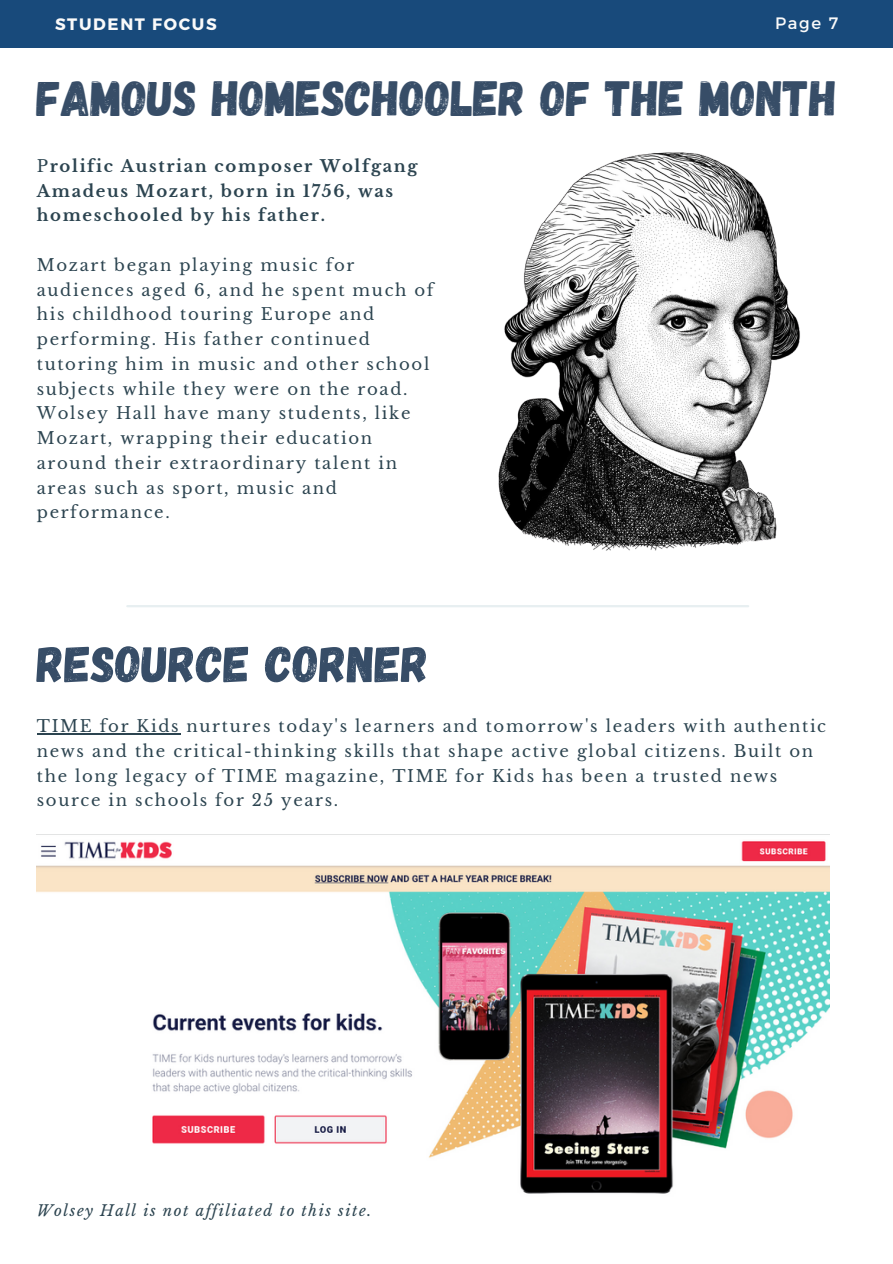
<style>
.page{position:relative;width:893px;height:1264px;background:#fff}
.page>*{position:absolute;margin:0;border:0;box-sizing:border-box;transform-origin:0 0}
.t1{font:51px "Gagalin";color:#374d67}
.t2{font:49.5px "Gagalin";color:#374d67}
.t3{font:16.5px/24.8px "Libre Baskerville";letter-spacing:.1em;color:#2c4450}
.t4{font:700 16.5px/24.8px "Libre Baskerville";letter-spacing:.1em;color:#2c4450}
.t5{font:700 16.5px "Montserrat";letter-spacing:.1em;color:#fafafa}
.t6{font:16.5px "Montserrat";color:#fafafa}
.t7{font:italic 15px "Libre Baskerville";letter-spacing:.1em;color:#2c4450}
.s1{font-weight:400}
</style>
<div class="page">
<div style="left:0;top:0;width:892px;height:47px;background:#184a7b"></div>
<hr style="left:127px;top:605px;width:621px;height:2px;background:#e7eff1">
<img style="left:411px;top:47px;width:481px;height:560px">
<hr style="left:37px;top:733px;width:143px;height:1px;background:#2c4450">
<img style="left:37px;top:834px;width:792px;height:360px">
<p class="t5" style="left:55px;top:14px;width:163px">STUDENT FOCUS</p>
<p class="t6" style="left:775px;top:13px;width:65px">Page 7</p>
<h2 class="t2" style="left:37px;top:66px;width:801px">FAMOUS HOMESCHOOLER OF THE MONTH</h2>
<p class="t4" style="left:37px;top:154px;width:382px"><span class="s1">P</span>rolific Austrian composer Wolfgang<br>Amadeus Mozart, born in 1756, was homeschooled by his father.</p>
<p class="t3" style="left:37px;top:253px;width:398px">Mozart began playing music for audiences aged 6, and he spent much of his childhood touring Europe and performing. His father continued tutoring him in music and other school subjects while they were on the road.<br>Wolsey Hall have many students, like<br>Mozart, wrapping their education around their extraordinary talent in areas such as sport, music and performance.</p>
<h1 class="t1" style="left:37px;top:631px;width:394px">RESOURCE CORNER</h1>
<p class="t3" style="left:37px;top:714px;width:790px">TIME for Kids nurtures today's learners and tomorrow's leaders with authentic news and the critical-thinking skills that shape active global citizens. Built on the long legacy of TIME magazine, TIME for Kids has been a trusted news source in schools for 25 years.</p>
<p class="t7" style="left:37px;top:1200px;width:336px">Wolsey Hall is not affiliated to this site.</p>
</div>
